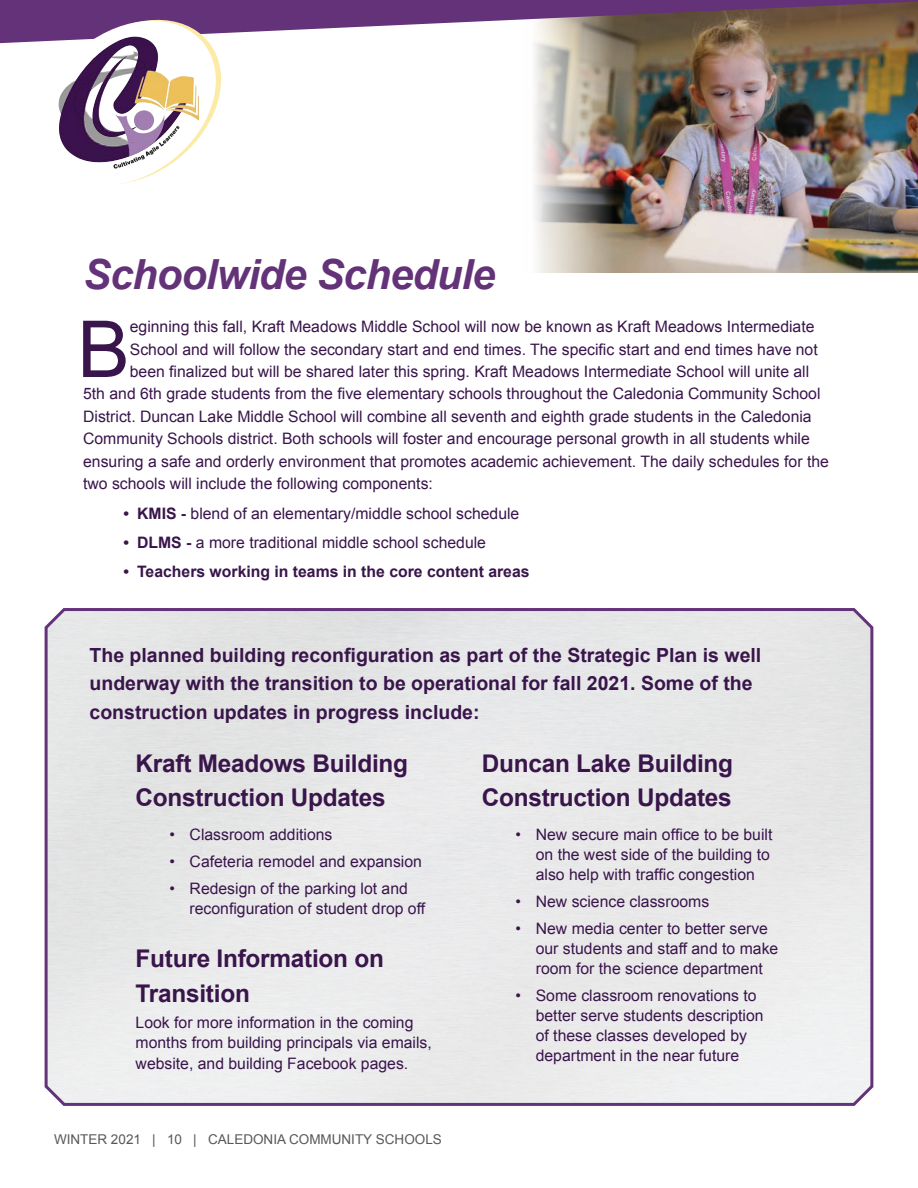
<style>
.page{position:relative;width:918px;height:1188px;background:#fff}
.page>*{position:absolute;margin:0;border:0;box-sizing:border-box;transform-origin:0 0}
.t1{font:78.6px "Arial";color:#39154b}
.t2{font:italic 700 41.55px "Arial";letter-spacing:-.02em;color:#633278}
.t3{font:700 24.45px/34.5px "Arial";letter-spacing:-.01em;color:#39154b}
.t4{font:700 19.5px/28.5px "Arial";color:#39154b}
.t5{font:15.75px/20.1px "Arial";color:#39154b}
.t6{font:700 15.75px "Arial";color:#39154b}
.Tabs{font:13.5px "Arial";color:#57585a}
.s1{font-weight:700}
</style>
<div class="page">
<svg style="left:44px;top:608px;width:830px;height:498px;background:#e5e5e6"></svg>
<img style="left:534px;top:194px;width:384px;height:78px">
<img style="left:0;top:0;width:918px;height:194px">
<p class="t2" style="left:83px;top:248px;width:414px">Schoolwide Schedule</p>
<p class="t1" style="left:77px;top:298px;width:54px">B</p>
<p class="t5" style="left:130px;top:317px;width:686px">eginning this fall, Kraft Meadows Middle School will now be known as Kraft Meadows Intermediate</p>
<p class="t5" style="left:130px;top:339px;width:689px">School and will follow the secondary start and end times. The specific start and end times have not</p>
<p class="t5" style="left:130px;top:362px;width:681px">been finalized but will be shared later this spring. Kraft Meadows Intermediate School will unite all</p>
<p class="t5" style="left:83px;top:384px;width:739px">5th and 6th grade students from the five elementary schools throughout the Caledonia Community School</p>
<p class="t5" style="left:83px;top:407px;width:730px">District. Duncan Lake Middle School will combine all seventh and eighth grade students in the Caledonia</p>
<p class="t5" style="left:83px;top:429px;width:728px">Community Schools district. Both schools will foster and encourage personal growth in all students while</p>
<p class="t5" style="left:83px;top:452px;width:747px">ensuring a safe and orderly environment that promotes academic achievement. The daily schedules for the</p>
<p class="t5" style="left:83px;top:474px;width:351px">two schools will include the following components:</p>
<p class="t5" style="left:124px;top:503px;width:397px"><span class="s1">• KMIS -</span> blend of an elementary/middle school schedule</p>
<p class="t5" style="left:124px;top:533px;width:364px"><span class="s1">• DLMS -</span> a more traditional middle school schedule</p>
<p class="t6" style="left:124px;top:561px;width:407px">• Teachers working in teams in the core content areas</p>
<p class="t4" style="left:90px;top:641px;width:673px">The planned building reconfiguration as part of the Strategic Plan is well underway with the transition to be operational for fall 2021. Some of the construction updates in progress include:</p>
<p class="t3" style="left:136px;top:747px;width:274px">Kraft Meadows Building<br>Construction Updates</p>
<p class="t5" style="left:169px;top:825px;width:165px">• Classroom additions</p>
<p class="t5" style="left:169px;top:851px;width:254px">• Cafeteria remodel and expansion</p>
<p class="t5" style="left:190px;top:878px;width:237px;text-indent:-20px">• Redesign of the parking lot and reconfiguration of student drop off</p>
<p class="t3" style="left:136px;top:942px;width:250px">Future Information on<br>Transition</p>
<p class="t5" style="left:136px;top:1013px;width:298px">Look for more information in the coming months from building principals via emails, website, and building Facebook pages.</p>
<p class="Tabs" style="left:54px;top:1130px;width:389px">WINTER 2021 | 10 | CALEDONIA COMMUNITY SCHOOLS</p>
<p class="t3" style="left:482px;top:747px;width:253px">Duncan Lake Building<br>Construction Updates</p>
<p class="t5" style="left:536px;top:825px;width:238px;text-indent:-20px">• New secure main office to be built on the west side of the building to also help with traffic congestion</p>
<p class="t5" style="left:516px;top:892px;width:195px">• New science classrooms</p>
<p class="t5" style="left:536px;top:918px;width:244px;text-indent:-20px">• New media center to better serve our students and staff and to make room for the science department</p>
<p class="t5" style="left:536px;top:985px;width:229px;text-indent:-20px">• Some classroom renovations to better serve students description of these classes developed by department in the near future</p>
</div>
